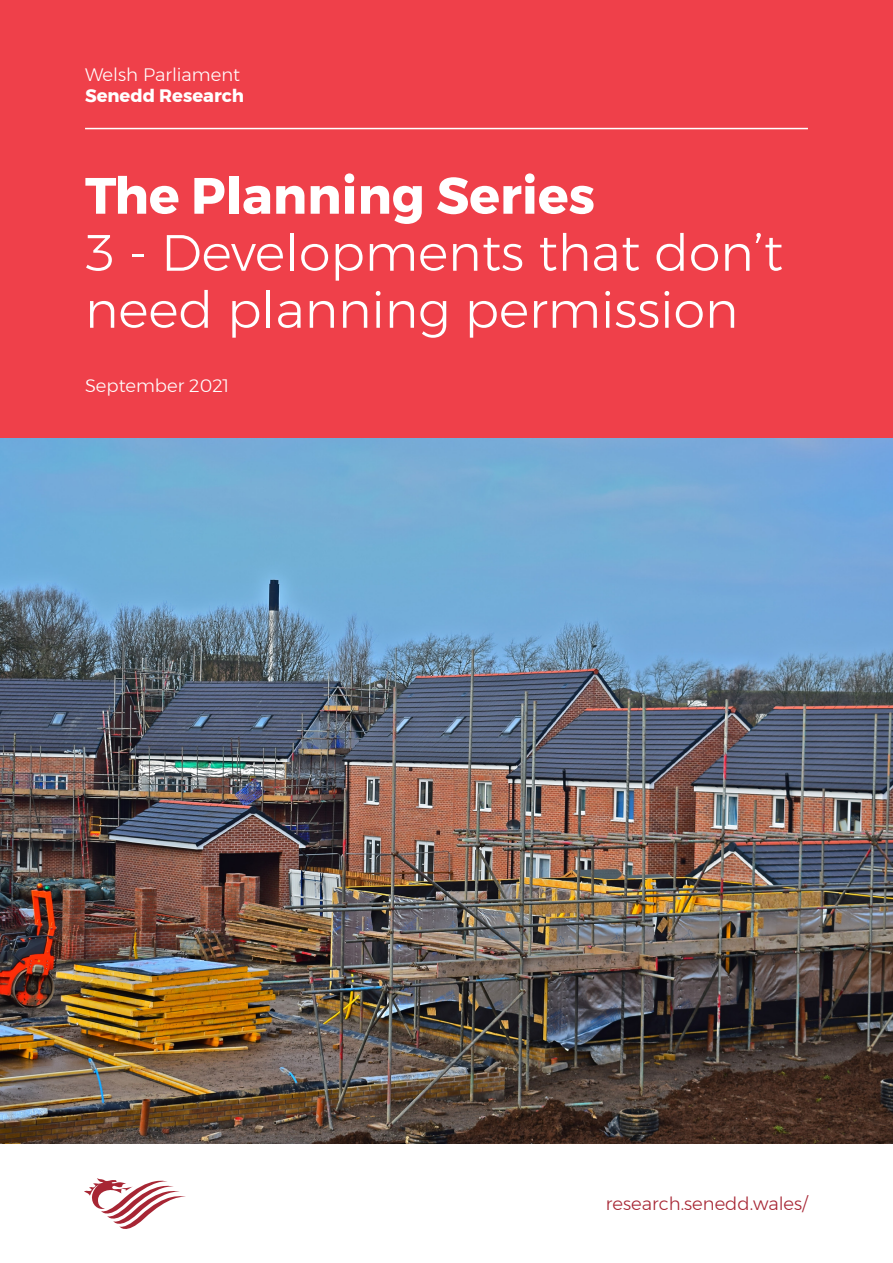
<style>
.page{position:relative;width:893px;height:1263px;background:#fff}
.page>*{position:absolute;margin:0;border:0;box-sizing:border-box;transform-origin:0 0}
.t1{font:300 51px/57px "Montserrat";color:#fff}
.t2{font:700 51px "Montserrat";color:#fff}
.t3{font:300 18px "Montserrat";color:#fff}
.t4{font:300 18px "Montserrat";color:#a72634}
.t5{font:700 18px "Montserrat";color:#fff}
</style>
<div class="page">
<svg style="left:84px;top:1178px;width:102px;height:51px"></svg>
<div style="left:0;top:0;width:893px;height:1144px;background:#ef404a"></div>
<img style="left:0;top:438px;width:893px;height:706px">
<hr style="left:85px;top:128px;width:723px;height:1px;background:#fff">
<p class="t3" style="left:85px;top:61px;width:157px">Welsh Parliament</p>
<p class="t5" style="left:85px;top:81px;width:161px">Senedd Research</p>
<p class="t2" style="left:85px;top:155px;width:511px">The Planning Series</p>
<p class="t1" style="left:85px;top:223px;width:699px">3 - Developments that don’t need planning permission</p>
<p class="t3" style="left:85px;top:372px;width:146px">September 2021</p>
<p class="t4" style="left:606px;top:1190px;width:203px">research.senedd.wales/</p>
</div>
